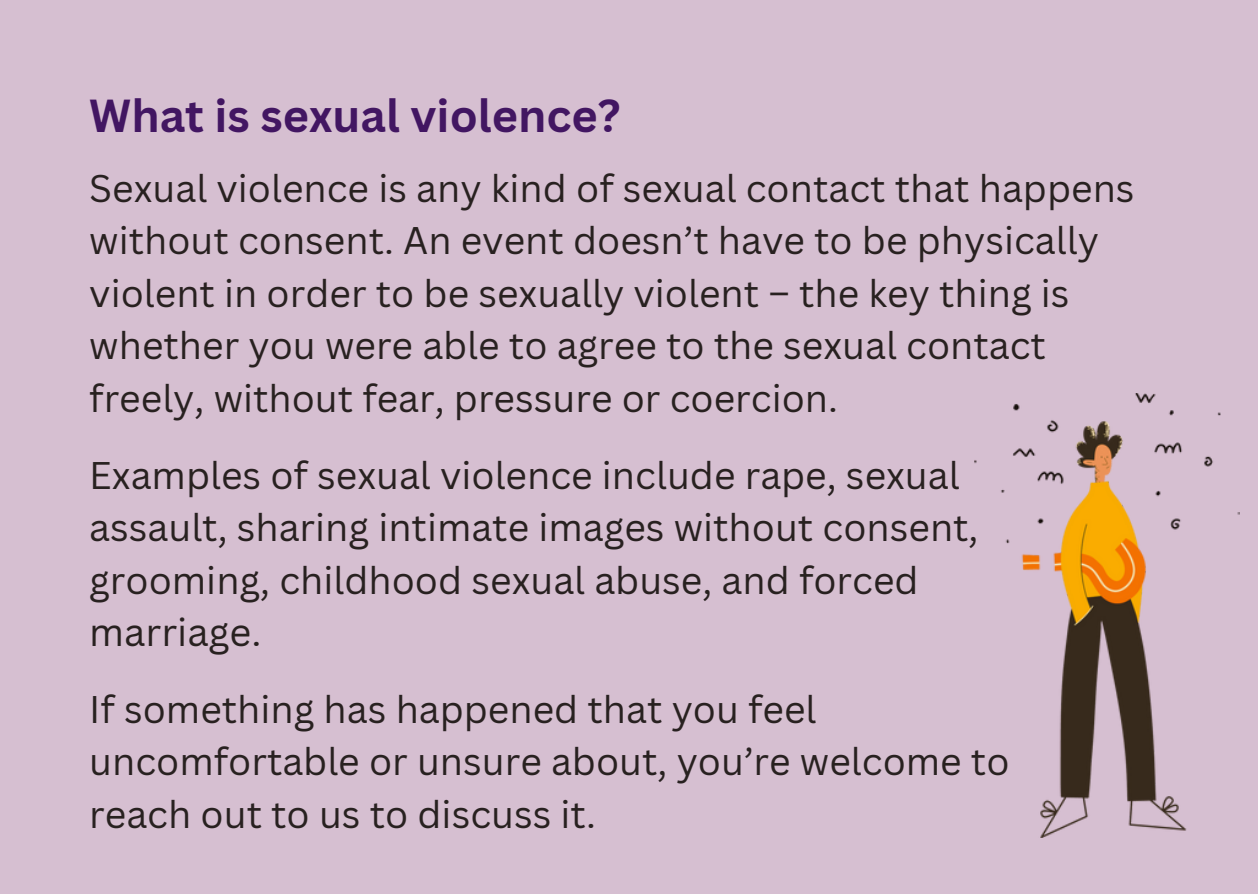
<style>
.page{position:relative;width:1258px;height:894px;background:#fff}
.page>*{position:absolute;margin:0;border:0;box-sizing:border-box;transform-origin:0 0}
.t1{font:700 45px "Canva Sans";color:#421662}
.t2{font:38.1px "Canva Sans";color:#282120}
.t3{font:37.5px/52.5px "Canva Sans";color:#282120}
</style>
<div class="page">
<div style="left:0;top:0;width:1258px;height:893px;background:#d6bfd1"></div>
<img style="left:974px;top:394px;width:266px;height:443px">
<p class="t1" style="left:89px;top:84px;width:533px">What is sexual violence?</p>
<p class="t3" style="left:89px;top:161px;width:1047px">Sexual violence is any kind of sexual contact that happens without consent. An event doesn’t have to be physically violent in order to be sexually violent – the key thing is whether you were able to agree to the sexual contact freely, without fear, pressure or coercion.</p>
<p class="t3" style="left:89px;top:447px;width:872px">Examples of sexual violence include rape, sexual</p>
<p class="t3" style="left:89px;top:500px;width:891px">assault, sharing intimate images without consent,</p>
<p class="t3" style="left:89px;top:552px;width:831px">grooming, childhood sexual abuse, and forced</p>
<p class="t2" style="left:89px;top:605px;width:174px">marriage.</p>
<p class="t3" style="left:89px;top:681px;width:729px">If something has happened that you feel</p>
<p class="t3" style="left:89px;top:734px;width:922px">uncomfortable or unsure about, you’re welcome to</p>
<p class="t3" style="left:89px;top:786px;width:508px">reach out to us to discuss it.</p>
</div>
